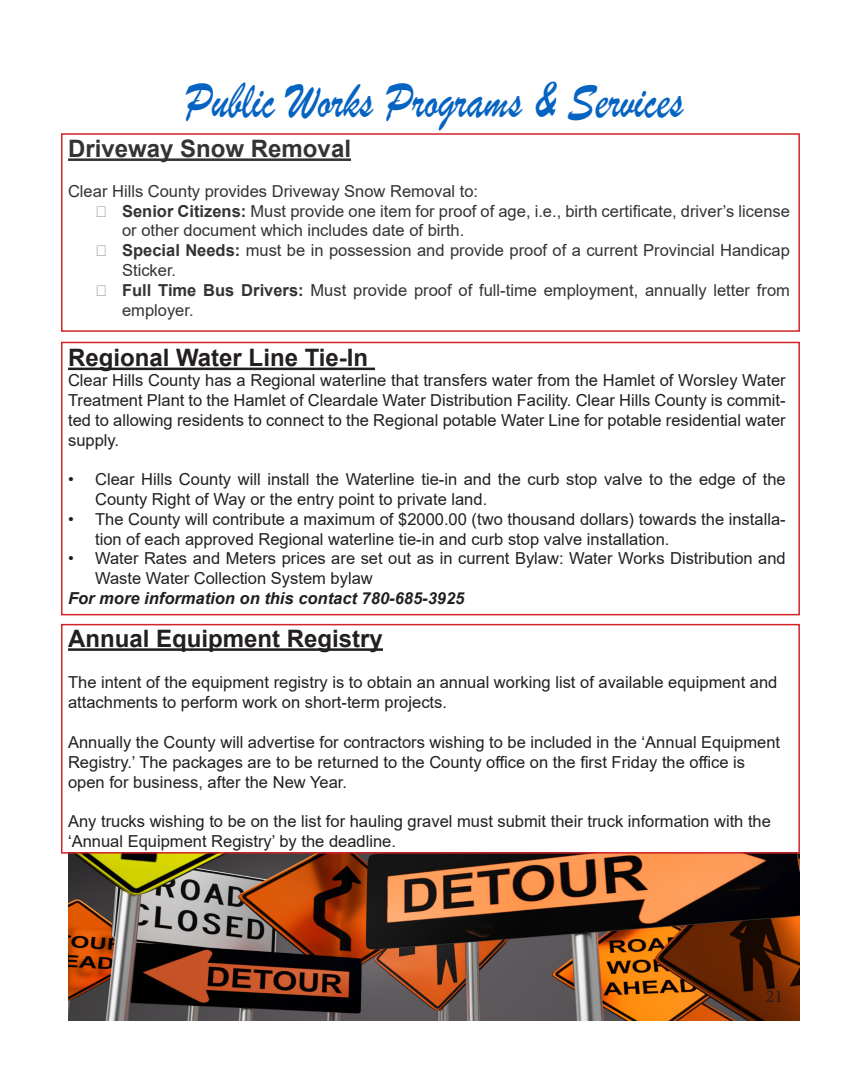
<style>
.page{position:relative;width:868px;height:1089px;background:#fff}
.page>*{position:absolute;margin:0;border:0;box-sizing:border-box;transform-origin:0 0}
.t1{font:54px "Brush Script";color:#0563c1;scale:.8 1}
.t2{font:700 24px "Arial";color:#231f20}
.t3{font:700 24px "Arial";color:#333}
.t4{font:18px "Minion Pro";color:#231f20}
.t5{font:16.5px/19.8px "Arial";color:#231f20}
.t6{font:16.5px/19.8px "Arial";color:#333}
.t7{font:italic 700 16.5px "Arial";color:#231f20}
.s1{font-weight:700}
</style>
<div class="page">
<hr style="left:68px;top:158px;width:283px;height:3px;background:#333">
<hr style="left:68px;top:367px;width:307px;height:3px;background:#231f20">
<hr style="left:68px;top:648px;width:315px;height:3px;background:#231f20">
<img style="left:68px;top:853px;width:731px;height:167px">
<div style="left:61px;top:133px;width:738px;height:199px;border:2px solid #d1232a"></div>
<div style="left:61px;top:342px;width:738px;height:273px;border:2px solid #d1232a"></div>
<div style="left:61px;top:624px;width:738px;height:229px;border:2px solid #d1232a"></div>
<h1 class="t1" style="left:185px;top:68px;width:624px">Public Works Programs &amp; Services</h1>
<h2 class="t3" style="left:68px;top:132px;width:284px">Driveway Snow Removal</h2>
<p class="t6" style="left:122px;top:181px;width:669px;text-indent:-54px">Clear Hills County provides Driveway Snow Removal to:<br><span class="s1">Senior Citizens:</span> Must provide one item for proof of age, i.e., birth certificate, driver’s license or other document which includes date of birth.<br><span class="s1">Special Needs:</span> must be in possession and provide proof of a current Provincial Handicap Sticker.<br><span class="s1">Full Time Bus Drivers:</span> Must provide proof of full-time employment, annually letter from employer.</p>
<h2 class="t2" style="left:68px;top:341px;width:302px">Regional Water Line Tie-In</h2>
<p class="t5" style="left:68px;top:370px;width:719px;text-align:justify">Clear Hills County has a Regional waterline that transfers water from the Hamlet of Worsley Water Treatment Plant to the Hamlet of Cleardale Water Distribution Facility. Clear Hills County is commit&shy;ted to allowing residents to connect to the Regional potable Water Line for potable residential water supply.</p>
<p class="t5" style="left:95px;top:469px;width:692px;text-indent:-27px">• Clear Hills County will install the Waterline tie-in and the curb stop valve to the edge of the<br>County Right of Way or the entry point to private land.</p>
<p class="t5" style="left:95px;top:509px;width:692px;text-indent:-27px">• The County will contribute a maximum of $2000.00 (two thousand dollars) towards the installa&shy;tion of each approved Regional waterline tie-in and curb stop valve installation.</p>
<p class="t5" style="left:95px;top:548px;width:692px;text-indent:-27px">• Water Rates and Meters prices are set out as in current Bylaw: Water Works Distribution and<br>Waste Water Collection System bylaw</p>
<p class="t7" style="left:68px;top:587px;width:398px">For more information on this contact 780-685-3925</p>
<h2 class="t2" style="left:68px;top:621px;width:316px">Annual Equipment Registry</h2>
<p class="t5" style="left:68px;top:672px;width:710px">The intent of the equipment registry is to obtain an annual working list of available equipment and attachments to perform work on short-term projects.</p>
<p class="t5" style="left:68px;top:732px;width:713px">Annually the County will advertise for contractors wishing to be included in the ‘Annual Equipment<br>Registry.’ The packages are to be returned to the County office on the first Friday the office is open for business, after the New Year.</p>
<p class="t5" style="left:68px;top:811px;width:704px">Any trucks wishing to be on the list for hauling gravel must submit their truck information with the ‘Annual Equipment Registry’ by the deadline.</p>
<p class="t4" style="left:765px;top:984px;width:19px">21</p>
</div>
